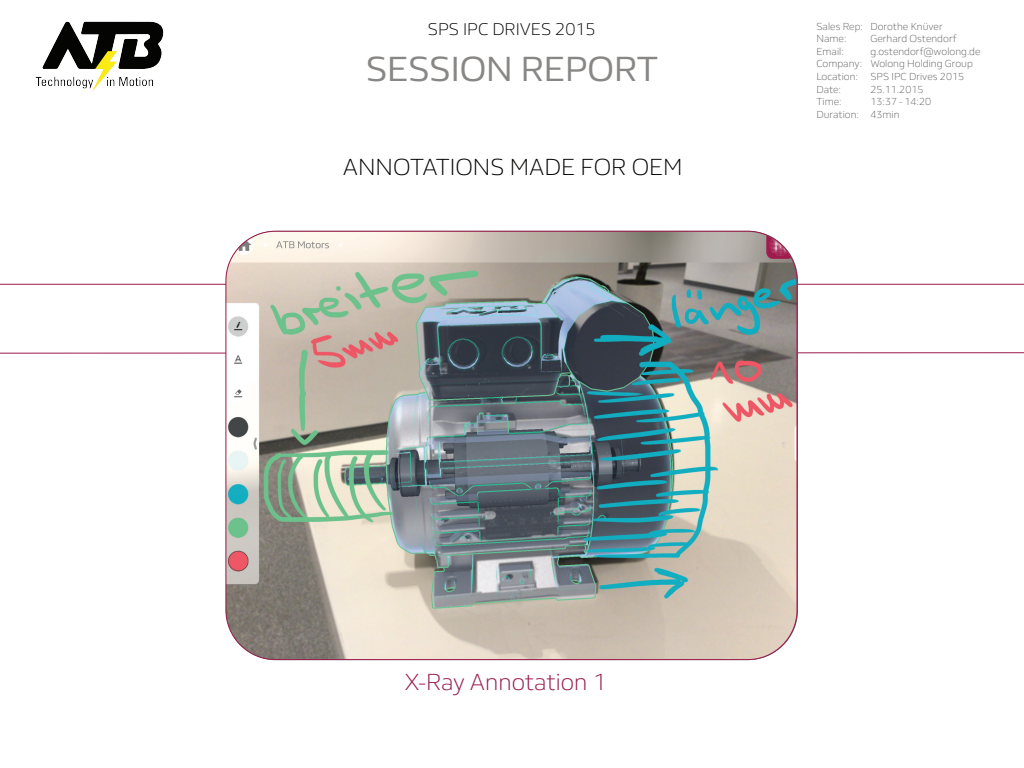
<style>
.page{position:relative;width:1024px;height:768px;background:#fff}
.page>*{position:absolute;margin:0;border:0;box-sizing:border-box;transform-origin:0 0}
.t1{font:36px "FS Hackney";color:#888786}
.t2{font:300 24px "FS Hackney";color:#040503}
.t3{font:300 24px "FS Hackney";color:#981b4b}
.t4{font:300 17.5px "FS Hackney";color:#040503}
.t5{font:300 10.5px/12.6px "FS Hackney";color:#636462}
</style>
<div class="page">
<svg style="left:0;top:284px;width:1024px;height:69px"></svg>
<img style="left:226px;top:231px;width:571px;height:429px">
<img style="left:35px;top:21px;width:129px;height:71px">
<h3 class="t4" style="left:428px;top:17px;width:169px">SPS IPC DRIVES 2015</h3>
<h1 class="t1" style="left:366px;top:44px;width:293px">SESSION REPORT</h1>
<h2 class="t2" style="left:343px;top:150px;width:341px">ANNOTATIONS MADE FOR OEM</h2>
<p class="t5" style="left:816px;top:19px;width:128px">Sales Rep: Dorothe Knüver<br>Name:</p>
<p class="t5" style="left:870px;top:32px;width:87px">Gerhard Ostendorf</p>
<p class="t5" style="left:816px;top:45px;width:166px;text-indent:54px">g.ostendorf@wolong.de<br>Company: Wolong Holding Group<br>Location: SPS IPC Drives 2015<br>Date:</p>
<p class="t5" style="left:816px;top:45px;width:29px">Email:</p>
<p class="t5" style="left:870px;top:82px;width:55px">25.11.2015</p>
<p class="t5" style="left:816px;top:95px;width:116px;text-indent:54px">13:37 - 14:20<br>Duration: 43min</p>
<p class="t5" style="left:816px;top:95px;width:27px">Time:</p>
<h2 class="t3" style="left:404px;top:666px;width:204px">X-Ray Annotation 1</h2>
</div>
